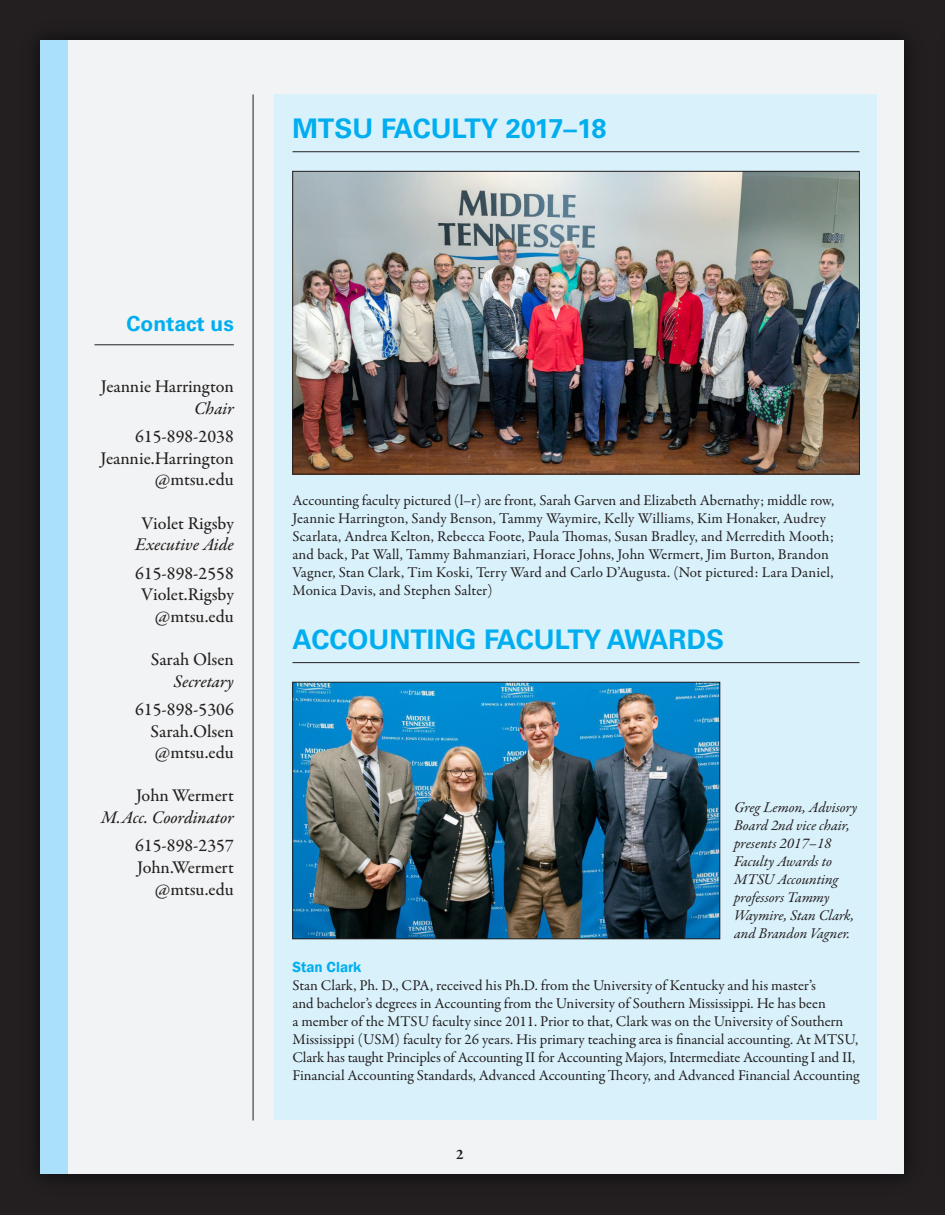
<style>
.page{position:relative;width:945px;height:1215px;background:#231f20}
.page>*{position:absolute;margin:0;border:0;box-sizing:border-box;transform-origin:0 0}
.CYAN_HEADS_W_RULE{font:700 27px "Univers LT Std";color:#00aeef}
.CYAN_HEADS_W_RULE-2{font:700 27px "Univers LT Std";letter-spacing:-.02em;color:#00aeef}
.CYAN_HEADS_W_RULE-3{font:700 21px "Univers LT Std";color:#00aeef}
.NAME_CTRED{font:500 18px "Garamond Premr Pro";color:#231f20}
.NAME_CTRED-2{font:18px "Garamond Premr Pro Med It";letter-spacing:-.005em;color:#231f20}
.BODY_TEXT_2018{font:15px/18px "Garamond Premr Pro";color:#231f20}
.BODY_TEXT_2018-2{font:italic 15px/18px "Garamond Premr Pro";color:#231f20}
.t1{font:700 15px "Garamond Premr Pro";color:#231f20}
.s1{font-family:"Franklin Gothic";font-weight:600;color:#00aeef}
</style>
<div class="page">
<div style="left:40px;top:40px;width:864px;height:1134px;background:#f2f3f4"></div>
<div style="left:40px;top:40px;width:28px;height:1134px;background:#aae0f9"></div>
<div style="left:275px;top:94px;width:602px;height:1026px;background:#d9f1fb"></div>
<hr style="left:94px;top:345px;width:140px;height:1px;background:#231f20">
<hr style="left:253px;top:94px;width:1px;height:1026px;background:#231f20">
<hr style="left:292px;top:151px;width:568px;height:1px;background:#231f20">
<hr style="left:292px;top:662px;width:568px;height:1px;background:#231f20">
<img style="left:294px;top:173px;width:564px;height:299px">
<div style="left:292px;top:171px;width:568px;height:303px;border:1px solid #231f20"></div>
<img style="left:294px;top:684px;width:424px;height:253px">
<div style="left:292px;top:682px;width:428px;height:257px;border:1px solid #231f20"></div>
<p class="CYAN_HEADS_W_RULE-2" style="left:292px;top:113px;width:316px">MTSU FACULTY 2017–18</p>
<p class="CYAN_HEADS_W_RULE-3" style="left:126px;top:311px;width:109px">Contact us</p>
<p class="NAME_CTRED" style="left:101px;top:376px;width:135px">Jeannie Harrington</p>
<p class="NAME_CTRED-2" style="left:194px;top:397px;width:41px">Chair</p>
<p class="NAME_CTRED" style="left:135px;top:426px;width:100px">615-898-2038</p>
<p class="NAME_CTRED" style="left:101px;top:447px;width:135px">Jeannie.Harrington</p>
<p class="NAME_CTRED" style="left:155px;top:469px;width:80px">@mtsu.edu</p>
<p class="NAME_CTRED" style="left:142px;top:512px;width:94px">Violet Rigsby</p>
<p class="NAME_CTRED-2" style="left:135px;top:533px;width:100px">Executive Aide</p>
<p class="NAME_CTRED" style="left:135px;top:562px;width:100px">615-898-2558</p>
<p class="NAME_CTRED" style="left:141px;top:584px;width:94px">Violet.Rigsby</p>
<p class="NAME_CTRED" style="left:155px;top:605px;width:80px">@mtsu.edu</p>
<p class="NAME_CTRED" style="left:151px;top:648px;width:84px">Sarah Olsen</p>
<p class="NAME_CTRED-2" style="left:173px;top:670px;width:62px">Secretary</p>
<p class="NAME_CTRED" style="left:135px;top:698px;width:100px">615-898-5306</p>
<p class="NAME_CTRED" style="left:151px;top:720px;width:85px">Sarah.Olsen</p>
<p class="NAME_CTRED" style="left:155px;top:742px;width:80px">@mtsu.edu</p>
<p class="NAME_CTRED" style="left:136px;top:785px;width:99px">John Wermert</p>
<p class="NAME_CTRED-2" style="left:101px;top:806px;width:134px">M.Acc. Coordinator</p>
<p class="NAME_CTRED" style="left:135px;top:835px;width:100px">615-898-2357</p>
<p class="NAME_CTRED" style="left:137px;top:856px;width:98px">John.Wermert</p>
<p class="NAME_CTRED" style="left:155px;top:878px;width:80px">@mtsu.edu</p>
<p class="BODY_TEXT_2018" style="left:292px;top:492px;width:543px">Accounting faculty pictured (l–r) are front, Sarah Garven and Elizabeth Abernathy; middle row, Jeannie Harrington, Sandy Benson, Tammy Waymire, Kelly Williams, Kim Honaker, Audrey Scarlata, Andrea Kelton, Rebecca Foote, Paula Thomas, Susan Bradley, and Merredith Mooth; and back, Pat Wall, Tammy Bahmanziari, Horace Johns, John Wermert, Jim Burton, Brandon Vagner, Stan Clark, Tim Koski, Terry Ward and Carlo D’Augusta. (Not pictured: Lara Daniel, Monica Davis, and Stephen Salter)</p>
<p class="CYAN_HEADS_W_RULE" style="left:292px;top:624px;width:433px">ACCOUNTING FACULTY AWARDS</p>
<p class="BODY_TEXT_2018-2" style="left:734px;top:800px;width:125px">Greg Lemon, Advisory<br>Board 2nd vice chair, presents 2017–18<br>Faculty Awards to<br>MTSU Accounting professors Tammy<br>Waymire, Stan Clark, and Brandon Vagner.</p>
<p class="BODY_TEXT_2018" style="left:292px;top:958px;width:568px"><span class="s1">Stan Clark<br></span>Stan Clark, Ph. D., CPA, received his Ph.D. from the University of Kentucky and his master’s<br>and bachelor’s degrees in Accounting from the University of Southern Mississippi. He has been<br>a member of the MTSU faculty since 2011. Prior to that, Clark was on the University of Southern Mississippi (USM) faculty for 26 years. His primary teaching area is financial accounting. At MTSU, Clark has taught Principles of Accounting II for Accounting Majors, Intermediate Accounting I and II, Financial Accounting Standards, Advanced Accounting Theory, and Advanced Financial Accounting</p>
<p class="t1" style="left:456px;top:1146px;width:9px">2</p>
</div>
